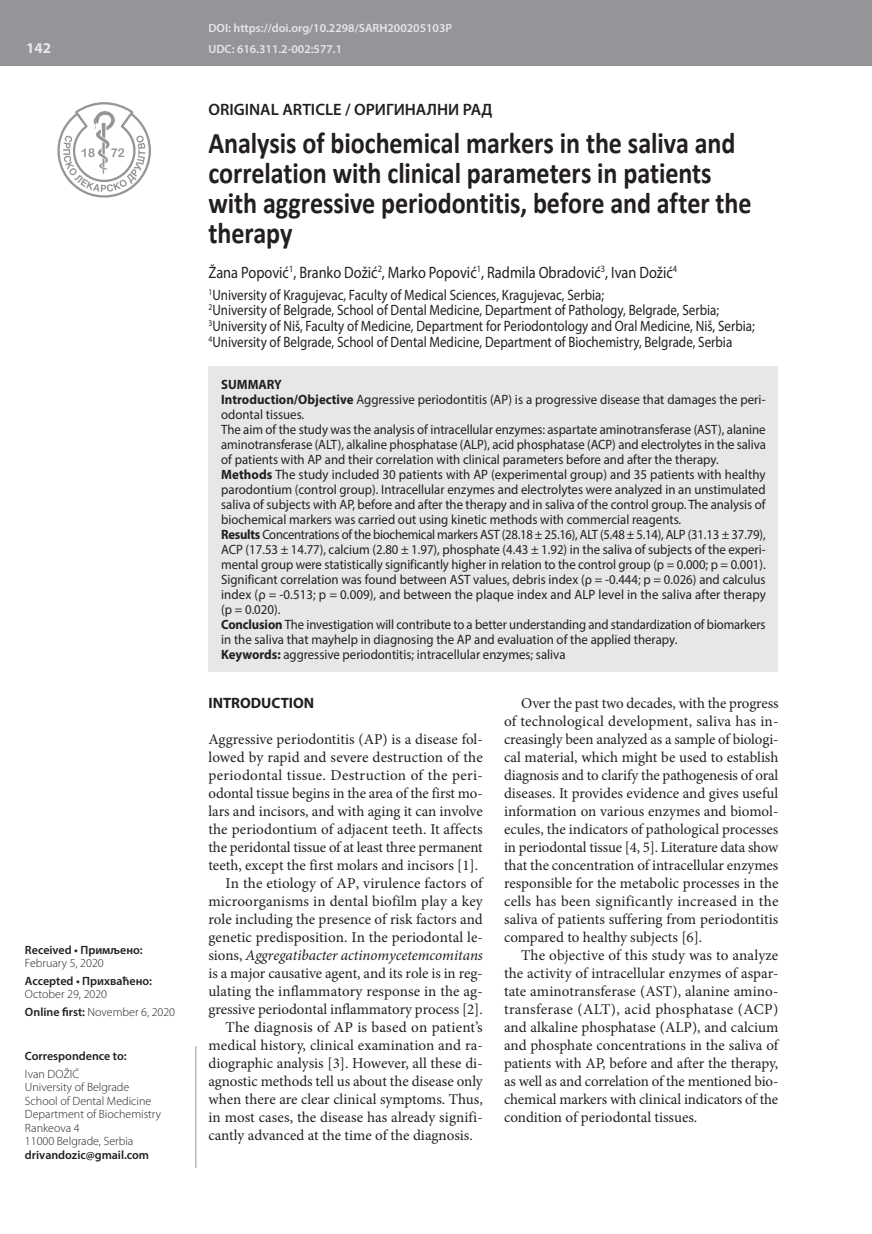
<style>
.page{position:relative;width:872px;height:1234px;background:#fff}
.page>*{position:absolute;margin:0;border:0;box-sizing:border-box;transform-origin:0 0}
.t1{font:700 30px/30px "Calibri";letter-spacing:-.005em;color:#231f20;scale:.87 1}
.t2{font:16.5px "Myriad Pro";color:#231f20;scale:.87 1}
.t3{font:600 16.5px "Myriad Pro";color:#231f20}
.t4{font:15px/18px "Minion Pro";color:#231f20;text-align:justify}
.t5{font:15px/15.8px "Myriad Pro";color:#231f20;scale:.87 1}
.t6{font:italic 15px "Minion Pro";color:#231f20}
.t7{font:15px "Minion Pro";letter-spacing:.02em;color:#231f20}
.t8{font:700 15px "Myriad Pro";color:#231f20}
.t9{font:700 15px "Myriad Pro";color:#e6e7e9}
.t10{font:13.5px/15px "Myriad Pro";color:#231f20;scale:.95 1}
.t11{font:300 12px/13.5px "Myriad Pro";color:#231f20}
.t12{font:600 12px "Myriad Pro";color:#231f20}
.t13{font:600 12px/21.3px "Myriad Pro";color:#e6e7e9}
.s1{font-weight:600}
.s2{font-weight:700}
.s3{font-style:normal}
</style>
<div class="page">
<div style="left:0;top:0;width:872px;height:66px;background:#939598"></div>
<svg style="left:57px;top:102px;width:94px;height:95px"></svg>
<hr style="left:196px;top:1045px;width:1px;height:122px;background:#939598">
<div style="left:208px;top:366px;width:570px;height:305px;background:#e6e7e9"></div>
<p class="t9" style="left:26px;top:38px;width:26px">142</p>
<p class="t12" style="left:25px;top:941px;width:119px">Received • Примљено:</p>
<p class="t11" style="left:25px;top:956px;width:80px">February 5, 2020</p>
<p class="t12" style="left:25px;top:972px;width:129px">Accepted • Прихваћено:</p>
<p class="t11" style="left:25px;top:985px;width:152px;line-height:17.7px">October 29, 2020<br><span class="s1">Online first:</span> November 6, 2020</p>
<p class="t12" style="left:25px;top:1047px;width:103px">Correspondence to:</p>
<p class="t11" style="left:25px;top:1066px;width:138px">Ivan DOŽIĆ<br>University of Belgrade<br>School of Dental Medicine<br>Department of Biochemistry<br>Rankeova 4<br>11000 Belgrade, Serbia</p>
<p class="t12" style="left:25px;top:1146px;width:126px">drivandozic@gmail.com</p>
<p class="t13" style="left:208px;top:17px;width:245px">DOI: https://doi.org/10.2298/SARH200205103P<br>UDC: 616.311.2-002:577.1</p>
<p class="t3" style="left:208px;top:98px;width:286px">ORIGINAL ARTICLE / ОРИГИНАЛНИ РАД</p>
<h1 class="t1" style="left:208px;top:128px;width:626px">Analysis of biochemical markers in the saliva and correlation with clinical parameters in patients with aggressive periodontitis, before and after the therapy</h1>
<p class="t2" style="left:208px;top:262px;width:540px">Žana Popović<sup>1</sup>, Branko Dožić<sup>2</sup>, Marko Popović<sup>1</sup>, Radmila Obradović<sup>3</sup>, Ivan Dožić<sup>4</sup></p>
<p class="t5" style="left:208px;top:286px;width:629px"><sup>1</sup>University of Kragujevac, Faculty of Medical Sciences, Kragujevac, Serbia;<br><sup>2</sup>University of Belgrade, School of Dental Medicine, Department of Pathology, Belgrade, Serbia; <sup>3</sup>University of Niš, Faculty of Medicine, Department for Periodontology and Oral Medicine, Niš, Serbia; <sup>4</sup>University of Belgrade, School of Dental Medicine, Department of Biochemistry, Belgrade, Serbia</p>
<p class="t10" style="left:221px;top:376px;width:575px"><span class="s2">SUMMARY<br>Introduction/Objective</span> Aggressive periodontitis (AP) is a progressive disease that damages the peri&shy;odontal tissues.<br>The aim of the study was the analysis of intracellular enzymes: aspartate aminotransferase (AST), alanine aminotransferase (ALT), alkaline phosphatase (ALP), acid phosphatase (ACP) and electrolytes in the saliva of patients with AP and their correlation with clinical parameters before and after the therapy.<br><span class="s2">Methods</span> The study included 30 patients with AP (experimental group) and 35 patients with healthy parodontium (control group). Intracellular enzymes and electrolytes were analyzed in an unstimulated saliva of subjects with AP, before and after the therapy and in saliva of the control group. The analysis of biochemical markers was carried out using kinetic methods with commercial reagents.<br><span class="s2">Results</span> Concentrations of the biochemical markers AST (28.18 ± 25.16), ALT (5.48 ± 5.14), ALP (31.13 ± 37.79), ACP (17.53 ± 14.77), calcium (2.80 ± 1.97), phosphate (4.43 ± 1.92) in the saliva of subjects of the experi&shy;mental group were statistically significantly higher in relation to the control group (p = 0.000; p = 0.001).<br>Significant correlation was found between AST values, debris index (ρ = -0.444; p = 0.026) and calculus index (ρ = -0.513; p = 0.009), and between the plaque index and ALP level in the saliva after therapy (p = 0.020).<br><span class="s2">Conclusion</span> The investigation will contribute to a better understanding and standardization of biomarkers in the saliva that mayhelp in diagnosing the AP and evaluation of the applied therapy.<br><span class="s2">Keywords:</span> aggressive periodontitis; intracellular enzymes; saliva</p>
<p class="t8" style="left:208px;top:693px;width:107px">INTRODUCTION</p>
<p class="t4" style="left:208px;top:730px;width:276px">Aggressive periodontitis (AP) is a disease fol-</p>
<p class="t4" style="left:208px;top:748px;width:276px">lowed by rapid and severe destruction of the</p>
<p class="t7" style="left:208px;top:765px;width:276px">periodontal tissue. Destruction of the peri-</p>
<p class="t4" style="left:208px;top:784px;width:276px">odontal tissue begins in the area of the first mo-</p>
<p class="t4" style="left:208px;top:802px;width:276px">lars and incisors, and with aging it can involve</p>
<p class="t4" style="left:208px;top:820px;width:276px">the periodontium of adjacent teeth. It affects</p>
<p class="t4" style="left:208px;top:838px;width:276px">the peridontal tissue of at least three permanent</p>
<p class="t4" style="left:208px;top:856px;width:271px">teeth, except the first molars and incisors [1].</p>
<p class="t4" style="left:225px;top:874px;width:259px">In the etiology of AP, virulence factors of</p>
<p class="t4" style="left:208px;top:892px;width:276px">microorganisms in dental biofilm play a key</p>
<p class="t4" style="left:208px;top:910px;width:276px">role including the presence of risk factors and</p>
<p class="t4" style="left:208px;top:928px;width:276px">genetic predisposition. In the periodontal le-</p>
<p class="t6" style="left:208px;top:944px;width:276px"><span class="s3">sions,</span> Aggregatibacter actinomycetemcomitans</p>
<p class="t4" style="left:208px;top:964px;width:276px">is a major causative agent, and its role is in reg-</p>
<p class="t4" style="left:208px;top:982px;width:276px">ulating the inflammatory response in the ag-</p>
<p class="t4" style="left:208px;top:1000px;width:276px">gressive periodontal inflammatory process [2].</p>
<p class="t4" style="left:225px;top:1018px;width:259px">The diagnosis of AP is based on patient’s</p>
<p class="t4" style="left:208px;top:1036px;width:276px">medical history, clinical examination and ra-</p>
<p class="t4" style="left:208px;top:1054px;width:276px">diographic analysis [3]. However, all these di-</p>
<p class="t4" style="left:208px;top:1072px;width:276px">agnostic methods tell us about the disease only</p>
<p class="t4" style="left:208px;top:1090px;width:276px">when there are clear clinical symptoms. Thus,</p>
<p class="t4" style="left:208px;top:1108px;width:276px">in most cases, the disease has already signifi-</p>
<p class="t4" style="left:208px;top:1126px;width:266px">cantly advanced at the time of the diagnosis.</p>
<p class="t4" style="left:504px;top:694px;width:276px;text-indent:17px">Over the past two decades, with the progress of technological development, saliva has in&shy;creasingly been analyzed as a sample of biologi&shy;cal material, which might be used to establish diagnosis and to clarify the pathogenesis of oral diseases. It provides evidence and gives useful information on various enzymes and biomol&shy;ecules, the indicators of pathological processes in periodontal tissue [4, 5]. Literature data show that the concentration of intracellular enzymes responsible for the metabolic processes in the cells has been significantly increased in the saliva of patients suffering from periodontitis compared to healthy subjects [6].</p>
<p class="t4" style="left:504px;top:946px;width:276px;text-indent:17px">The objective of this study was to analyze the activity of intracellular enzymes of aspar&shy;tate aminotransferase (AST), alanine amino&shy;transferase (ALT), acid phosphatase (ACP) and alkaline phosphatase (ALP), and calcium and phosphate concentrations in the saliva of patients with AP, before and after the therapy, as well as and correlation of the mentioned bio&shy;chemical markers with clinical indicators of the condition of periodontal tissues.</p>
</div>
